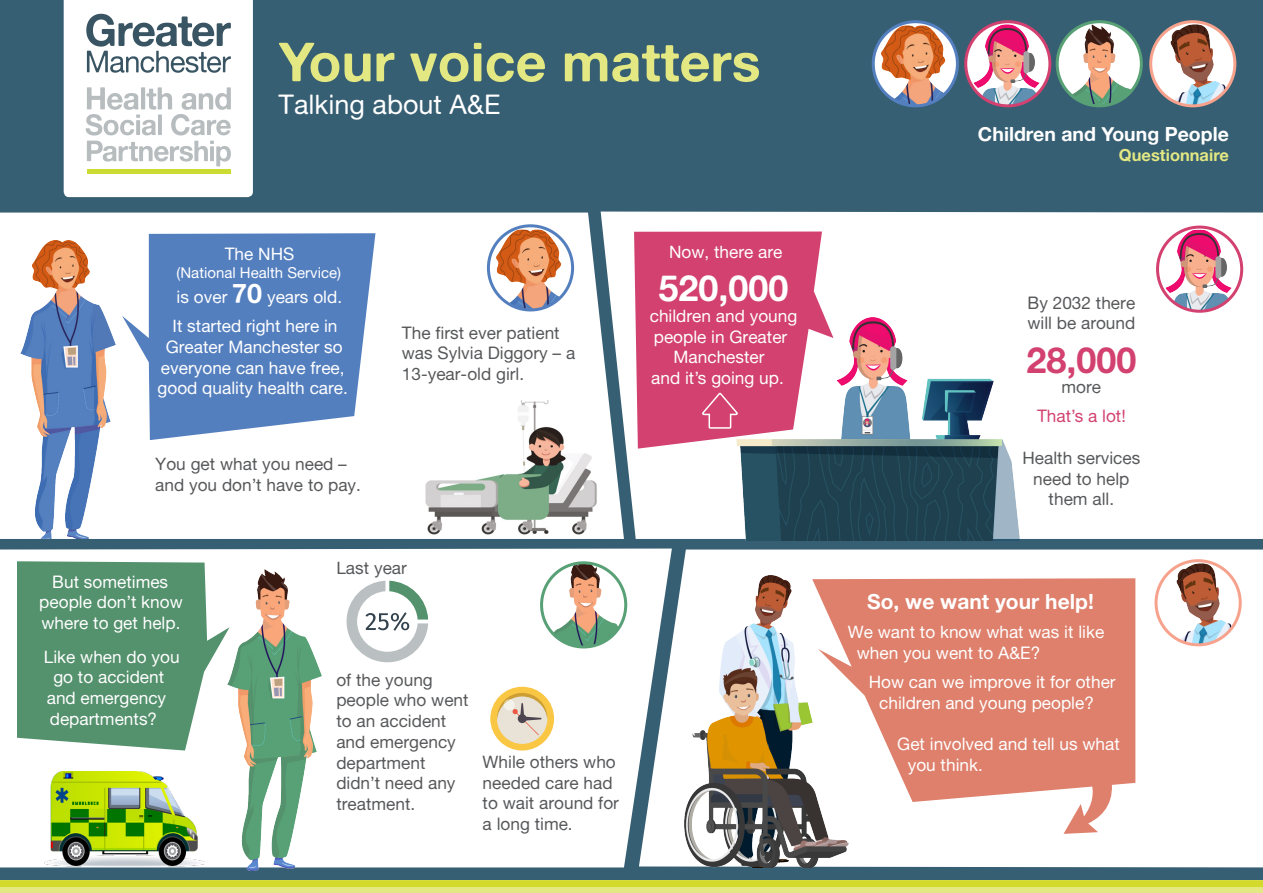
<style>
.page{position:relative;width:1263px;height:893px;background:#fff}
.page>*{position:absolute;margin:0;border:0;box-sizing:border-box;transform-origin:0 0}
.t1{font:54px "Alte Haas Grotesk Bold";color:#e3e883}
.t2{font:36px "Alte Haas Grotesk Bold";color:#fff}
.t3{font:36px "Alte Haas Grotesk Bold";color:#d24170}
.t4{font:27px "Alte Haas Grotesk";color:#fff}
.t5{font:21px "Alte Haas Grotesk Bold";color:#fff}
.t6{font:19.5px "Alte Haas Grotesk Bold";color:#fff}
.t7{font:17.25px/20.7px "Alte Haas Grotesk";color:#fff;text-align:center}
.t8{font:17.25px/20.7px "Alte Haas Grotesk";color:#57585a}
.t9{font:17.25px "Alte Haas Grotesk";color:#d24170}
.t10{font:16.5px "Alte Haas Grotesk Bold";color:#e3e883}
.t11{font:15px "Alte Haas Grotesk";color:#fff}
.s1{font-family:"Alte Haas Grotesk Bold";font-size:27px}
</style>
<div class="page">
<div style="left:0;top:0;width:1263px;height:884px;background:#375f73"></div>
<div style="left:0;top:213px;width:601px;height:326px;background:#fff"></div>
<div style="left:601px;top:212px;width:662px;height:327px;background:#fff"></div>
<img style="left:387px;top:388px;width:219px;height:149px">
<div style="left:0;top:549px;width:639px;height:318px;background:#fff"></div>
<div style="left:639px;top:549px;width:624px;height:318px;background:#fff"></div>
<img style="left:873px;top:26px;width:84px;height:80px">
<div style="left:872px;top:20px;width:87px;height:87px;border:3px solid #547fbf;border-radius:50%"></div>
<img style="left:488px;top:230px;width:85px;height:80px">
<div style="left:487px;top:224px;width:87px;height:87px;border:3px solid #547fbf;border-radius:50%"></div>
<img style="left:1165px;top:230px;width:70px;height:81px">
<div style="left:1156px;top:226px;width:87px;height:87px;border:3px solid #d24170;border-radius:50%"></div>
<svg style="left:966px;top:22px;width:84px;height:84px"></svg>
<img style="left:974px;top:24px;width:69px;height:82px">
<div style="left:964px;top:20px;width:87px;height:87px;border:3px solid #d24170;border-radius:50%"></div>
<img style="left:542px;top:563px;width:84px;height:84px">
<div style="left:540px;top:561px;width:87px;height:87px;border:3px solid #58a075;border-radius:50%"></div>
<img style="left:1057px;top:24px;width:84px;height:82px">
<div style="left:1056px;top:20px;width:87px;height:87px;border:3px solid #58a075;border-radius:50%"></div>
<img style="left:1156px;top:563px;width:84px;height:82px">
<div style="left:1154px;top:559px;width:88px;height:87px;border:3px solid #f7a28c;border-radius:50%"></div>
<img style="left:1151px;top:24px;width:84px;height:82px">
<div style="left:1149px;top:20px;width:87px;height:87px;border:3px solid #f7a28c;border-radius:50%"></div>
<img style="left:20px;top:241px;width:96px;height:298px">
<img style="left:228px;top:570px;width:94px;height:301px">
<img style="left:685px;top:575px;width:164px;height:292px">
<img style="left:737px;top:318px;width:284px;height:222px">
<svg style="left:122px;top:233px;width:253px;height:207px;background:#7597cb"></svg>
<svg style="left:17px;top:561px;width:213px;height:189px;background:#6ea283"></svg>
<svg style="left:812px;top:578px;width:323px;height:224px;background:#e49888"></svg>
<img style="left:45px;top:772px;width:160px;height:94px">
<div style="left:490px;top:687px;width:64px;height:63px;background:#fac745;border-radius:50%"></div>
<div style="left:497px;top:693px;width:50px;height:51px;background:#e8e3d6;border-radius:50%"></div>
<svg style="left:497px;top:693px;width:50px;height:42px"></svg>
<svg style="left:347px;top:581px;width:81px;height:81px;background:#d6dddb"></svg>
<svg style="left:634px;top:232px;width:199px;height:217px;background:#d75f86"></svg>
<svg style="left:1063px;top:776px;width:52px;height:58px;background:#edbbb1"></svg>
<div style="left:0;top:880px;width:1263px;height:13px;background:#e3e883"></div>
<svg style="left:0;top:880px;width:1263px;height:7px;background:#d4da2d"></svg>
<svg style="left:64px;top:0;width:189px;height:197px;background:#e6e9e7"></svg>
<p class="t1" style="left:279px;top:29px;width:484px">Your voice matters</p>
<p class="t4" style="left:279px;top:88px;width:224px">Talking about A&amp;E</p>
<p class="t7" style="left:225px;top:243px;width:71px">The NHS</p>
<p class="t11" style="left:177px;top:263px;width:166px">(National Health Service)</p>
<p class="t7" style="left:177px;top:286px;width:167px">is over <span class="s1">70</span> years old.</p>
<p class="t7" style="left:158px;top:315px;width:192px">It started right here in<br>Greater Manchester so everyone can have free, good quality health care.</p>
<p class="t8" style="left:155px;top:454px;width:207px">You get what you need – and you don’t have to pay.</p>
<p class="t8" style="left:402px;top:322px;width:175px">The first ever patient was Sylvia Diggory – a<br>13-year-old girl.</p>
<p class="t7" style="left:39px;top:571px;width:145px">But sometimes people don’t know where to get help.</p>
<p class="t7" style="left:44px;top:646px;width:137px">Like when do you</p>
<p class="t7" style="left:53px;top:667px;width:112px">go to accident</p>
<p class="t7" style="left:47px;top:687px;width:121px">and emergency</p>
<p class="t7" style="left:50px;top:708px;width:109px">departments?</p>
<p class="t8" style="left:336px;top:557px;width:72px">Last year</p>
<p class="t8" style="left:336px;top:669px;width:134px">of the young people who went to an accident and emergency department didn’t need any treatment.</p>
<p class="t8" style="left:483px;top:751px;width:138px">While others who needed care had to wait around for a long time.</p>
<p class="t7" style="left:669px;top:241px;width:115px">Now, there are</p>
<p class="t2" style="left:658px;top:266px;width:132px">520,000</p>
<p class="t7" style="left:650px;top:305px;width:149px">children and young people in Greater<br>Manchester</p>
<p class="t7" style="left:651px;top:367px;width:134px">and it’s going up.</p>
<p class="t6" style="left:978px;top:122px;width:252px">Children and Young People</p>
<p class="t10" style="left:1119px;top:145px;width:111px">Questionnaire</p>
<p class="t8" style="left:1027px;top:292px;width:109px">By 2032 there will be around</p>
<p class="t3" style="left:1026px;top:337px;width:112px">28,000</p>
<p class="t8" style="left:1061px;top:376px;width:41px">more</p>
<p class="t9" style="left:1037px;top:406px;width:90px">That’s a lot!</p>
<p class="t8" style="left:1022px;top:447px;width:119px;text-align:center">Health services need to help them all.</p>
<p class="t5" style="left:867px;top:588px;width:228px">So, we want your help!</p>
<p class="t7" style="left:857px;top:621px;width:249px;text-align:left;text-indent:-9px">We want to know what was it like when you went to A&amp;E?</p>
<p class="t7" style="left:879px;top:671px;width:238px;text-align:left;text-indent:-10px">How can we improve it for other children and young people?</p>
<p class="t7" style="left:908px;top:733px;width:214px;text-align:left;text-indent:-10px">Get involved and tell us what you think.</p>
</div>
